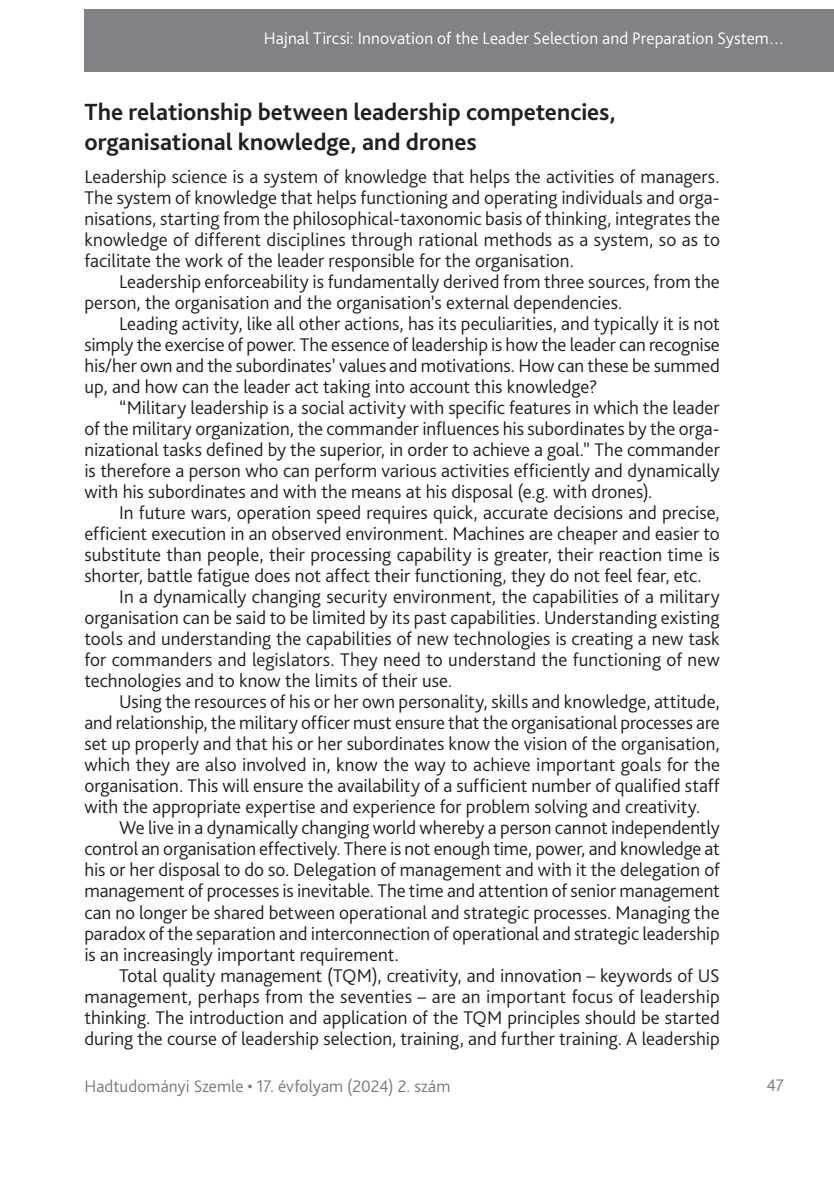
<style>
.page{position:relative;width:834px;height:1181px;background:#fff}
.page>*{position:absolute;margin:0;border:0;box-sizing:border-box;transform-origin:0 0}
._1_1__Head{font:700 24.5px/29.4px "Bliss Pro";color:#231f20}
._1__Body{font:300 19.25px/21px "Bliss Pro";color:#231f20;text-align:justify}
._2__Body_1st_paragraph{font:300 19.25px/21px "Bliss Pro";color:#231f20;text-align:justify}
.t1{font:300 17.5px "Bliss Pro";letter-spacing:.005em;color:#fff}
.t2{font:300 17.5px "Bliss Pro";letter-spacing:.005em;color:#767a7c}
</style>
<div class="page">
<div style="left:84px;top:9px;width:749px;height:63px;background:#808285"></div>
<p class="t1" style="left:264px;top:27px;width:522px">Hajnal Tircsi: Innovation of the Leader Selection and Preparation System…</p>
<p class="_1_1__Head" style="left:84px;top:97px;width:533px">The relationship between leadership competencies, organisational knowledge, and drones</p>
<p class="_2__Body_1st_paragraph" style="left:84px;top:166px;width:637px">Leadership science is a system of knowledge that helps the activities of managers.<br>The system of knowledge that helps functioning and operating individuals and orga&shy;nisations, starting from the philosophical-taxonomic basis of thinking, integrates the knowledge of different disciplines through rational methods as a system, so as to facilitate the work of the leader responsible for the organisation.</p>
<p class="_1__Body" style="left:84px;top:271px;width:637px;text-indent:35px">Leadership enforceability is fundamentally derived from three sources, from the person, the organisation and the organisation’s external dependencies.</p>
<p class="_1__Body" style="left:84px;top:313px;width:636px;text-indent:35px">Leading activity, like all other actions, has its peculiarities, and typically it is not simply the exercise of power. The essence of leadership is how the leader can recognise his/her own and the subordinates’ values and motivations. How can these be summed up, and how can the leader act taking into account this knowledge?</p>
<p class="_1__Body" style="left:84px;top:397px;width:636px;text-indent:35px">“Military leadership is a social activity with specific features in which the leader of the military organization, the commander influences his subordinates by the orga&shy;nizational tasks defined by the superior, in order to achieve a goal.” The commander is therefore a person who can perform various activities efficiently and dynamically with his subordinates and with the means at his disposal (e.g. with drones).</p>
<p class="_1__Body" style="left:84px;top:502px;width:637px;text-indent:35px">In future wars, operation speed requires quick, accurate decisions and precise, efficient execution in an observed environment. Machines are cheaper and easier to substitute than people, their processing capability is greater, their reaction time is shorter, battle fatigue does not affect their functioning, they do not feel fear, etc.</p>
<p class="_1__Body" style="left:84px;top:586px;width:636px;text-indent:35px">In a dynamically changing security environment, the capabilities of a military organisation can be said to be limited by its past capabilities. Understanding existing tools and understanding the capabilities of new technologies is creating a new task for commanders and legislators. They need to understand the functioning of new technologies and to know the limits of their use.</p>
<p class="_1__Body" style="left:84px;top:691px;width:637px;text-indent:35px">Using the resources of his or her own personality, skills and knowledge, attitude, and relationship, the military officer must ensure that the organisational processes are set up properly and that his or her subordinates know the vision of the organisation, which they are also involved in, know the way to achieve important goals for the organisation. This will ensure the availability of a sufficient number of qualified staff with the appropriate expertise and experience for problem solving and creativity.</p>
<p class="_1__Body" style="left:84px;top:817px;width:637px;text-indent:35px">We live in a dynamically changing world whereby a person cannot independently control an organisation effectively. There is not enough time, power, and knowledge at his or her disposal to do so. Delegation of management and with it the delegation of management of processes is inevitable. The time and attention of senior management can no longer be shared between operational and strategic processes. Managing the paradox of the separation and interconnection of operational and strategic leadership is an increasingly important requirement.</p>
<p class="_1__Body" style="left:84px;top:964px;width:637px;text-indent:35px">Total quality management (TQM), creativity, and innovation – keywords of US management, perhaps from the seventies – are an important focus of leadership thinking. The introduction and application of the TQM principles should be started during the course of leadership selection, training, and further training. A leadership</p>
<p class="t2" style="left:84px;top:1075px;width:367px">Hadtudományi Szemle • 17. évfolyam (2024) 2. szám</p>
<p class="t2" style="left:766px;top:1074px;width:19px">47</p>
</div>
